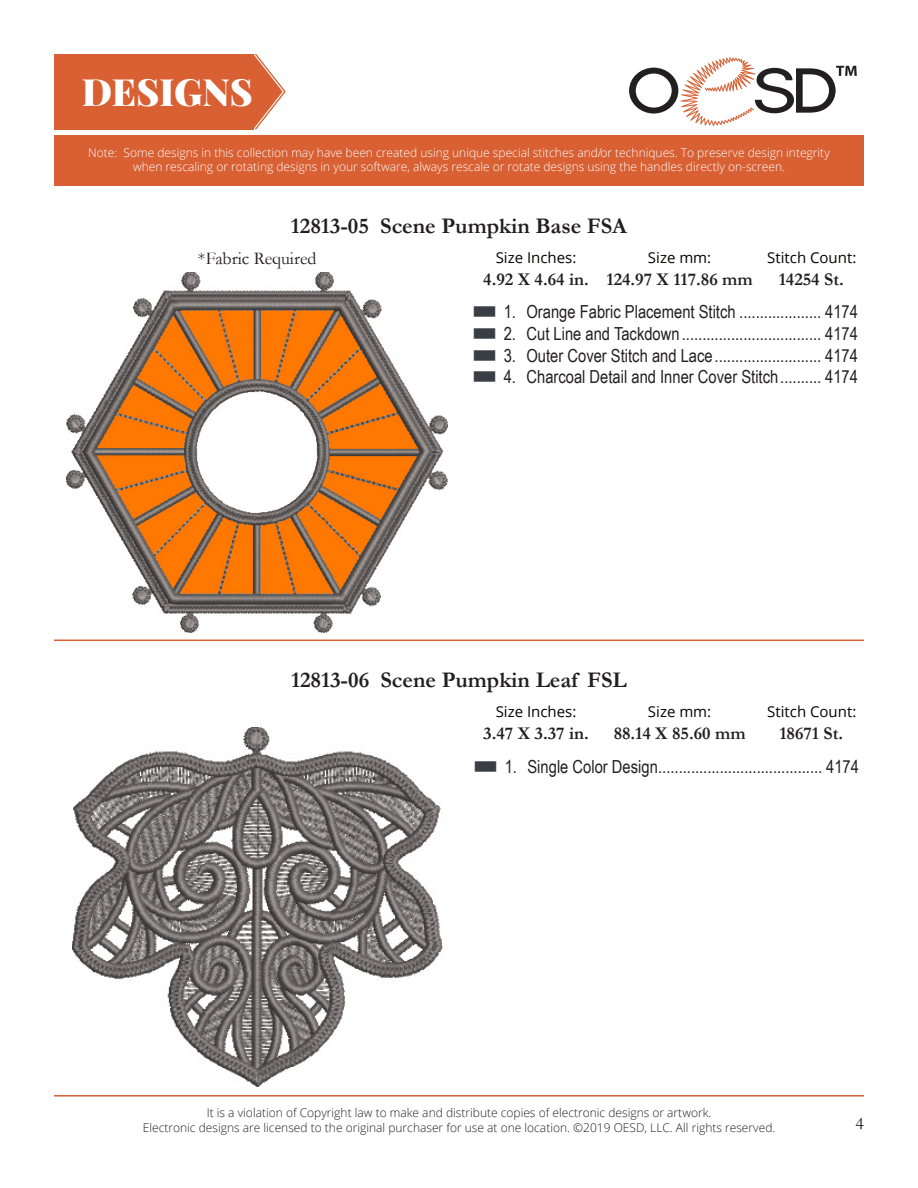
<style>
.page{position:relative;width:918px;height:1188px;background:#fff}
.page>*{position:absolute;margin:0;border:0;box-sizing:border-box;transform-origin:0 0}
.t1{font:900 37.5px "Playfair Display";color:#fff}
.t2{font:700 22.5px "Garamond";color:#231f20}
.t3{font:18px "Arial Narrow";color:#231f20}
.t4{font:700 18px "Garamond";color:#231f20}
.t5{font:18px "Garamond";color:#231f20}
.t6{font:15px "Open Sans";color:#040503}
.t7{font:300 12px/14.4px "Open Sans";color:#fff;text-align:center}
.t8{font:300 12px/14.4px "Open Sans";color:#231f20;text-align:center}
.s1{color:#393d44}
</style>
<div class="page">
<svg style="left:629px;top:57px;width:228px;height:69px"></svg>
<div style="left:54px;top:135px;width:810px;height:51px;background:#d86033"></div>
<div style="left:54px;top:54px;width:199px;height:75px;background:#d86033"></div>
<svg style="left:253px;top:54px;width:33px;height:75px"></svg>
<hr style="left:54px;top:640px;width:810px;height:1px;background:#d86033">
<hr style="left:54px;top:1095px;width:810px;height:2px;background:#d86033">
<img style="left:72px;top:727px;width:370px;height:359px">
<img style="left:67px;top:273px;width:381px;height:359px">
<h1 class="t1" style="left:82px;top:67px;width:172px">DESIGNS</h1>
<p class="t7" style="left:88px;top:145px;width:743px">Note: Some designs in this collection may have been created using unique special stitches and/or techniques. To preserve design integrity when rescaling or rotating designs in your software, always rescale or rotate designs using the handles directly on-screen.</p>
<p class="t2" style="left:291px;top:211px;width:338px">12813-05 Scene Pumpkin Base FSA</p>
<p class="t4" style="left:483px;top:267px;width:107px">4.92 X 4.64 in.</p>
<p class="t4" style="left:607px;top:267px;width:148px">124.97 X 117.86 mm</p>
<p class="t4" style="left:779px;top:267px;width:66px">14254 St.</p>
<p class="t6" style="left:496px;top:247px;width:82px">Size Inches:</p>
<p class="t6" style="left:648px;top:247px;width:65px">Size mm:</p>
<p class="t6" style="left:767px;top:247px;width:91px">Stitch Count:</p>
<p class="t5" style="left:198px;top:246px;width:120px">*Fabric Required</p>
<p class="t3" style="left:472px;top:299px;width:387px"><span class="s1">■</span> 1. Orange Fabric Placement Stitch .................... 4174</p>
<p class="t3" style="left:472px;top:320px;width:387px"><span class="s1">■</span> 2. Cut Line and Tackdown .................................. 4174</p>
<p class="t3" style="left:472px;top:342px;width:387px"><span class="s1">■</span> 3. Outer Cover Stitch and Lace.......................... 4174</p>
<p class="t3" style="left:472px;top:364px;width:387px"><span class="s1">■</span> 4. Charcoal Detail and Inner Cover Stitch.......... 4174</p>
<p class="t2" style="left:291px;top:665px;width:337px">12813-06 Scene Pumpkin Leaf FSL</p>
<p class="t4" style="left:614px;top:721px;width:133px">88.14 X 85.60 mm</p>
<p class="t4" style="left:780px;top:721px;width:65px">18671 St.</p>
<p class="t3" style="left:473px;top:753px;width:387px"><span class="s1">■</span> 1. Single Color Design........................................ 4174</p>
<p class="t6" style="left:496px;top:701px;width:82px">Size Inches:</p>
<p class="t6" style="left:648px;top:701px;width:65px">Size mm:</p>
<p class="t6" style="left:767px;top:701px;width:91px">Stitch Count:</p>
<p class="t4" style="left:483px;top:721px;width:107px">3.47 X 3.37 in.</p>
<p class="t8" style="left:143px;top:1105px;width:634px">It is a violation of Copyright law to make and distribute copies of electronic designs or artwork.<br>Electronic designs are licensed to the original purchaser for use at one location. ©2019 OESD, LLC. All rights reserved.</p>
<p class="t5" style="left:856px;top:1111px;width:10px">4</p>
</div>
